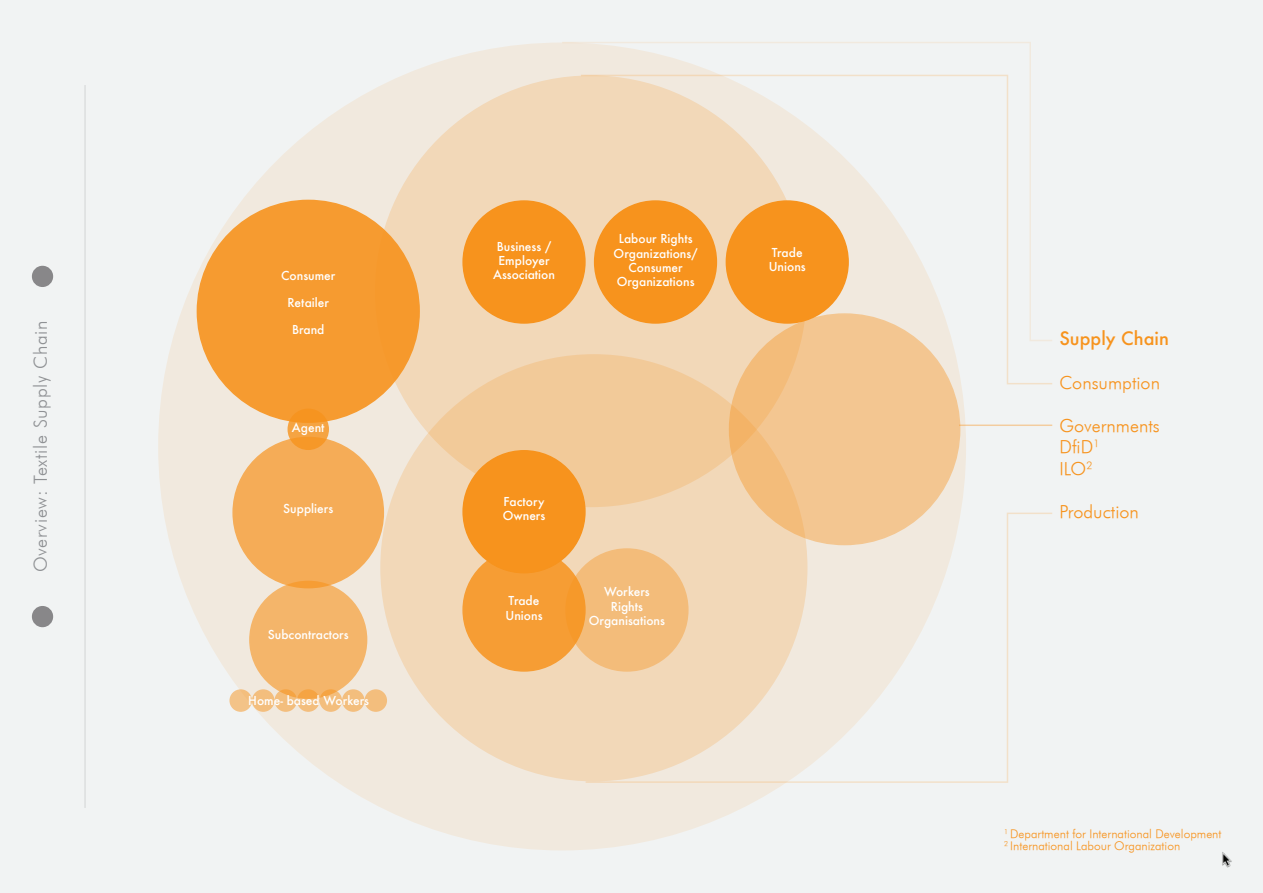
<style>
.page{position:relative;width:1263px;height:893px;background:#f1f3f3}
.page>*{position:absolute;margin:0;border:0;box-sizing:border-box;transform-origin:0 0}
.t1{font:italic 18px "Futura";color:#f7931d}
.t2{font:italic 18px "Futura";letter-spacing:.04em;color:#8f9194}
.t3{font:500 18px "Futura";color:#f7931d}
.t4{font:500 12px "Futura";color:#fff}
.t5{font:italic 12px "Futura";color:#f7931d}
</style>
<div class="page">
<div style="left:158px;top:43px;width:808px;height:807px;background:#f1e9de;border-radius:50%"></div>
<div style="left:197px;top:200px;width:222px;height:222px;background:#f69b30;border-radius:50%"></div>
<div style="left:233px;top:437px;width:150px;height:151px;background:#f5ac57;border-radius:50%"></div>
<svg style="left:288px;top:409px;width:40px;height:40px"></svg>
<div style="left:287px;top:409px;width:42px;height:41px;border:2px solid #f7931d;border-radius:50%"></div>
<div style="left:343px;top:690px;width:21px;height:21px;background:#f3be7d;border-radius:50%"></div>
<div style="left:342px;top:689px;width:23px;height:23px;border:2px solid #f7931d;border-radius:50%"></div>
<div style="left:365px;top:690px;width:21px;height:21px;background:#f3be7d;border-radius:50%"></div>
<div style="left:365px;top:689px;width:22px;height:23px;border:2px solid #f7931d;border-radius:50%"></div>
<div style="left:253px;top:690px;width:21px;height:21px;background:#f3be7d;border-radius:50%"></div>
<div style="left:252px;top:689px;width:22px;height:23px;border:2px solid #f7931d;border-radius:50%"></div>
<div style="left:230px;top:690px;width:21px;height:21px;background:#f3c388;border-radius:50%"></div>
<div style="left:229px;top:689px;width:23px;height:23px;border:2px solid #f7931d;border-radius:50%"></div>
<div style="left:250px;top:581px;width:117px;height:117px;background:#f4b56a;border-radius:50%"></div>
<svg style="left:298px;top:690px;width:21px;height:21px"></svg>
<div style="left:297px;top:689px;width:22px;height:23px;border:2px solid #f7931d;border-radius:50%"></div>
<svg style="left:320px;top:690px;width:21px;height:21px"></svg>
<div style="left:319px;top:689px;width:23px;height:23px;border:2px solid #f7931d;border-radius:50%"></div>
<svg style="left:275px;top:690px;width:21px;height:21px"></svg>
<div style="left:274px;top:689px;width:23px;height:23px;border:2px solid #f7931d;border-radius:50%"></div>
<div style="left:729px;top:314px;width:231px;height:230px;background:#f3c691;border-radius:50%"></div>
<div style="left:380px;top:354px;width:427px;height:427px;background:#f2d8b8;border-radius:50%"></div>
<div style="left:463px;top:451px;width:122px;height:122px;background:#f7931d;border-radius:50%"></div>
<div style="left:463px;top:549px;width:122px;height:122px;background:linear-gradient(to bottom,#f79828,#f69f39);border-radius:50%"></div>
<svg style="left:566px;top:549px;width:122px;height:122px;background:#f3b974"></svg>
<div style="left:565px;top:548px;width:123px;height:124px;border:2px solid #f7931d;border-radius:50%"></div>
<svg style="left:376px;top:76px;width:430px;height:430px;background:#f2cea2"></svg>
<div style="left:595px;top:201px;width:121px;height:122px;background:#f7931d;border-radius:50%"></div>
<div style="left:594px;top:200px;width:123px;height:124px;border:2px solid #f7931d;border-radius:50%"></div>
<div style="left:463px;top:201px;width:122px;height:122px;background:#f7931d;border-radius:50%"></div>
<div style="left:462px;top:200px;width:124px;height:124px;border:2px solid #f7931d;border-radius:50%"></div>
<hr style="left:562px;top:42px;width:469px;height:1px;background:#f7931d">
<hr style="left:581px;top:75px;width:427px;height:1px;background:#f7931d">
<hr style="left:586px;top:781px;width:422px;height:2px;background:#f7931d">
<hr style="left:1029px;top:43px;width:2px;height:298px;background:#f7931d">
<hr style="left:1007px;top:76px;width:1px;height:308px;background:#f7931d">
<hr style="left:1007px;top:513px;width:1px;height:268px;background:#f7931d">
<svg style="left:1031px;top:340px;width:21px;height:1px"></svg>
<hr style="left:1008px;top:383px;width:44px;height:1px;background:#f7931d">
<hr style="left:1008px;top:513px;width:44px;height:1px;background:#f7931d">
<hr style="left:959px;top:424px;width:93px;height:2px;background:#f7931d">
<div style="left:726px;top:201px;width:122px;height:122px;background:#f7931d;border-radius:50%"></div>
<div style="left:726px;top:200px;width:123px;height:124px;border:2px solid #f7931d;border-radius:50%"></div>
<div style="left:33px;top:266px;width:19px;height:20px;background:#888789;border-radius:50%"></div>
<div style="left:32px;top:266px;width:21px;height:21px;border:2px solid #888789;border-radius:50%"></div>
<div style="left:33px;top:607px;width:19px;height:19px;background:#888789;border-radius:50%"></div>
<div style="left:32px;top:606px;width:21px;height:21px;border:2px solid #888789;border-radius:50%"></div>
<hr style="left:84px;top:85px;width:2px;height:723px;background:#888789">
<img style="left:1220px;top:850px;width:13px;height:18px">
<p class="t2" style="left:29px;top:572px;width:253px;rotate:-90deg">Overview: Textile Supply Chain</p>
<p class="t4" style="left:281px;top:267px;width:56px">Consumer</p>
<p class="t4" style="left:287px;top:294px;width:43px">Retailer</p>
<p class="t4" style="left:292px;top:321px;width:34px">Brand</p>
<p class="t4" style="left:292px;top:419px;width:34px">Agent</p>
<p class="t4" style="left:283px;top:500px;width:51px">Suppliers</p>
<p class="t4" style="left:268px;top:627px;width:82px">Subcontractors</p>
<p class="t4" style="left:248px;top:692px;width:122px">Home- based Workers</p>
<p class="t4" style="left:497px;top:238px;width:56px">Business /</p>
<p class="t4" style="left:498px;top:252px;width:52px">Employer</p>
<p class="t4" style="left:493px;top:267px;width:63px">Association</p>
<p class="t4" style="left:619px;top:231px;width:75px">Labour Rights</p>
<p class="t4" style="left:614px;top:245px;width:86px">Organizations/</p>
<p class="t4" style="left:628px;top:259px;width:56px">Consumer</p>
<p class="t4" style="left:617px;top:274px;width:79px">Organizations</p>
<p class="t4" style="left:772px;top:244px;width:32px">Trade</p>
<p class="t4" style="left:769px;top:259px;width:39px">Unions</p>
<p class="t4" style="left:503px;top:493px;width:43px">Factory</p>
<p class="t4" style="left:503px;top:507px;width:44px">Owners</p>
<p class="t4" style="left:509px;top:593px;width:32px">Trade</p>
<p class="t4" style="left:505px;top:607px;width:39px">Unions</p>
<p class="t4" style="left:604px;top:584px;width:47px">Workers</p>
<p class="t4" style="left:611px;top:598px;width:34px">Rights</p>
<p class="t4" style="left:589px;top:613px;width:78px">Organisations</p>
<p class="t3" style="left:1059px;top:326px;width:111px">Supply Chain</p>
<p class="t1" style="left:1059px;top:371px;width:102px">Consumption</p>
<p class="t1" style="left:1059px;top:414px;width:102px">Governments</p>
<p class="t1" style="left:1059px;top:436px;width:41px">DfiD<sup>1</sup></p>
<p class="t1" style="left:1059px;top:458px;width:34px">ILO<sup>2</sup></p>
<p class="t1" style="left:1059px;top:501px;width:81px">Production</p>
<p class="t5" style="left:1004px;top:827px;width:219px"><sup>1</sup> Department for International Development</p>
<p class="t5" style="left:1004px;top:839px;width:178px"><sup>2</sup> International Labour Organization</p>
</div>
